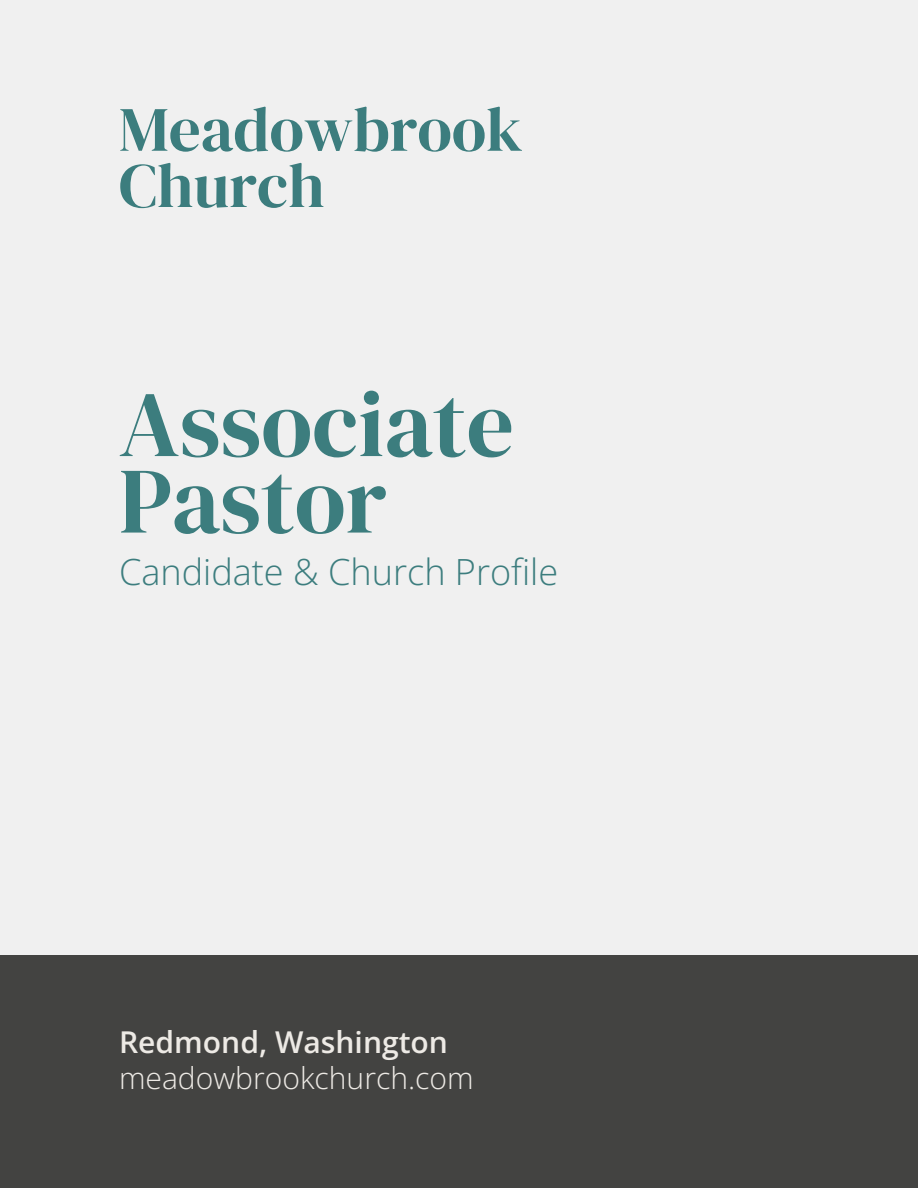
<style>
.page{position:relative;width:918px;height:1188px;background:#f0f0f0}
.page>*{position:absolute;margin:0;border:0;box-sizing:border-box;transform-origin:0 0}
.t1{font:93.45px/76.5px "DM Serif Display";color:#3c7d7e}
.t2{font:63px/56.2px "DM Serif Display";color:#3c7d7e}
.t3{font:300 36px "Open Sans";color:#3c7d7e}
.t4{font:300 30px "Open Sans";color:#edeae5}
.t5{font:600 30px "Open Sans";color:#edeae5}
</style>
<div class="page">
<div style="left:0;top:956px;width:918px;height:232px;background:#434341"></div>
<p class="t2" style="left:119px;top:101px;width:405px">Meadowbrook<br>Church</p>
<h2 class="t1" style="left:119px;top:385px;width:397px">Associate<br>Pastor</h2>
<h1 class="t3" style="left:119px;top:547px;width:441px">Candidate &amp; Church Profile</h1>
<h4 class="t5" style="left:119px;top:1021px;width:331px">Redmond, Washington</h4>
<h3 class="t4" style="left:119px;top:1057px;width:356px">meadowbrookchurch.com</h3>
</div>
